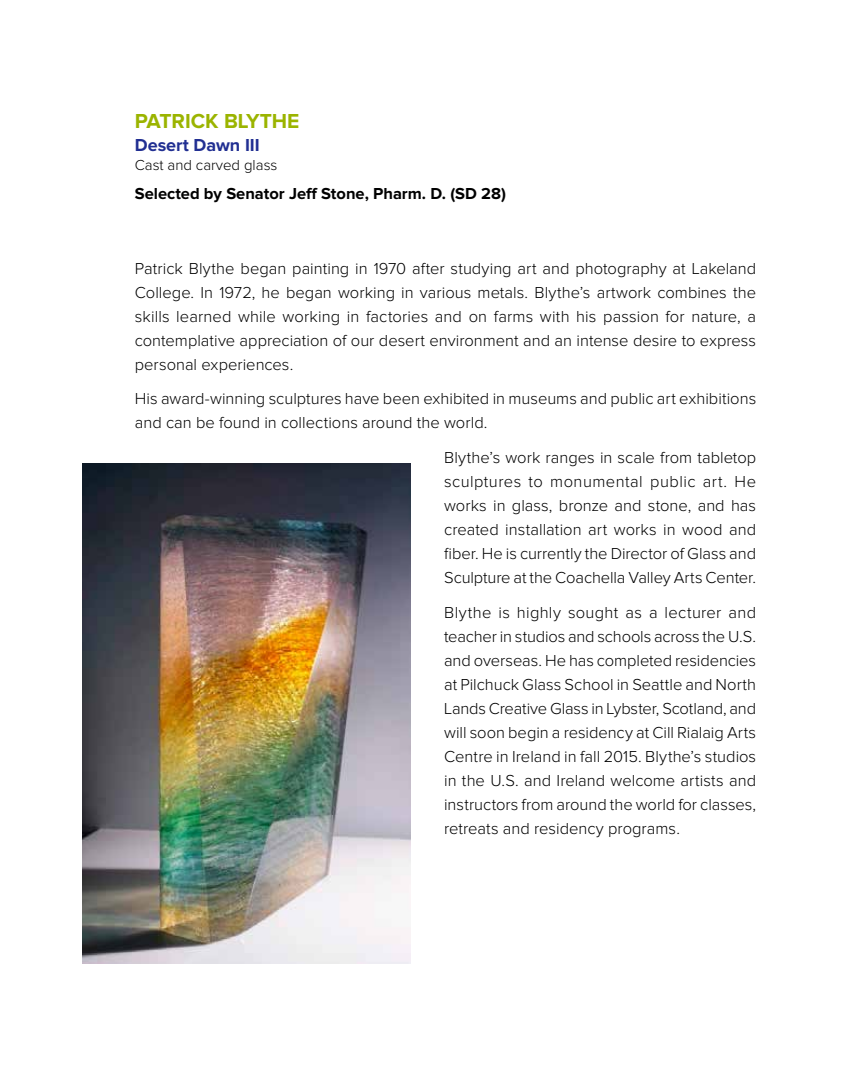
<style>
.page{position:relative;width:864px;height:1080px;background:#fff}
.page>*{position:absolute;margin:0;border:0;box-sizing:border-box;transform-origin:0 0}
.t1{font:700 21px "Proxima Nova";color:#9bb400}
.t2{font:700 18px "Proxima Nova";color:#212f92}
.t3{font:300 16.5px/24px "Proxima Nova";color:#000;text-align:justify}
.t4{font:700 16.5px "Proxima Nova";color:#000}
.t5{font:300 15px "Proxima Nova";color:#000}
</style>
<div class="page">
<img style="left:82px;top:463px;width:328px;height:501px">
<h3 class="t1" style="left:135px;top:112px;width:166px">Patrick BlYthE</h3>
<h4 class="t2" style="left:135px;top:137px;width:127px">Desert Dawn iii</h4>
<p class="t5" style="left:135px;top:158px;width:144px">Cast and carved glass</p>
<h4 class="t4" style="left:135px;top:186px;width:373px">Selected by Senator Jeff Stone, Pharm. D. (SD 28)</h4>
<p class="t3" style="left:135px;top:257px;width:623px">Patrick Blythe began painting in 1970 after studying art and photography at Lakeland College. In 1972, he began working in various metals. Blythe’s artwork combines the skills learned while working in factories and on farms with his passion for nature, a contemplative appreciation of our desert environment and an intense desire to express personal experiences.</p>
<p class="t3" style="left:135px;top:388px;width:623px">His award-winning sculptures have been exhibited in museums and public art exhibitions and can be found in collections around the world.</p>
<p class="t3" style="left:444px;top:446px;width:314px">Blythe’s work ranges in scale from tabletop sculptures to monumental public art. He works in glass, bronze and stone, and has created installation art works in wood and fiber. He is currently the Director of Glass and Sculpture at the Coachella Valley Arts Center.</p>
<p class="t3" style="left:444px;top:601px;width:314px">Blythe is highly sought as a lecturer and teacher in studios and schools across the U.S. and overseas. He has completed residencies at Pilchuck Glass School in Seattle and North Lands Creative Glass in Lybster, Scotland, and will soon begin a residency at Cill Rialaig Arts Centre in Ireland in fall 2015. Blythe’s studios in the U.S. and Ireland welcome artists and instructors from around the world for classes, retreats and residency programs.</p>
</div>
